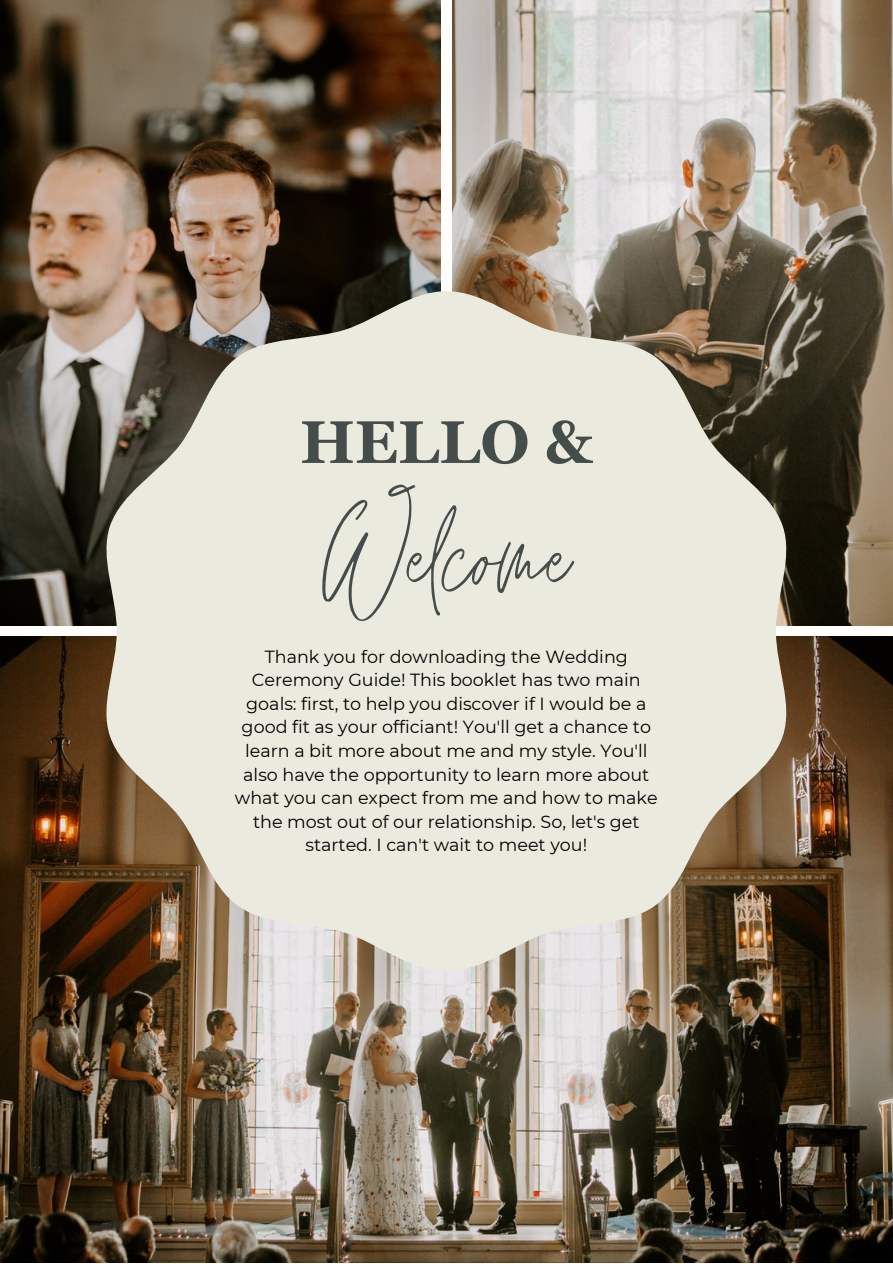
<style>
.page{position:relative;width:893px;height:1264px;background:#fff}
.page>*{position:absolute;margin:0;border:0;box-sizing:border-box;transform-origin:0 0}
.t1{font:157.2px "Jonathan";color:#454d4b}
.t2{font:700 60px "Georgia Pro";color:#454d4b}
.t3{font:17.55px/23.5px "Montserrat";color:#000;text-align:center}
</style>
<div class="page">
<img style="left:0;top:0;width:441px;height:625px">
<img style="left:452px;top:0;width:440px;height:625px">
<img style="left:0;top:636px;width:892px;height:626px">
<svg style="left:99px;top:291px;width:694px;height:680px;background:#ccc7b9"></svg>
<p class="t2" style="left:300px;top:408px;width:294px">HELLO &amp;</p>
<p class="t1" style="left:322px;top:470px;width:250px">Welcome</p>
<p class="t3" style="left:235px;top:644px;width:424px">Thank you for downloading the Wedding Ceremony Guide! This booklet has two main goals: first, to help you discover if I would be a good fit as your officiant! You'll get a chance to learn a bit more about me and my style. You'll also have the opportunity to learn more about what you can expect from me and how to make the most out of our relationship. So, let's get started. I can't wait to meet you!</p>
</div>
